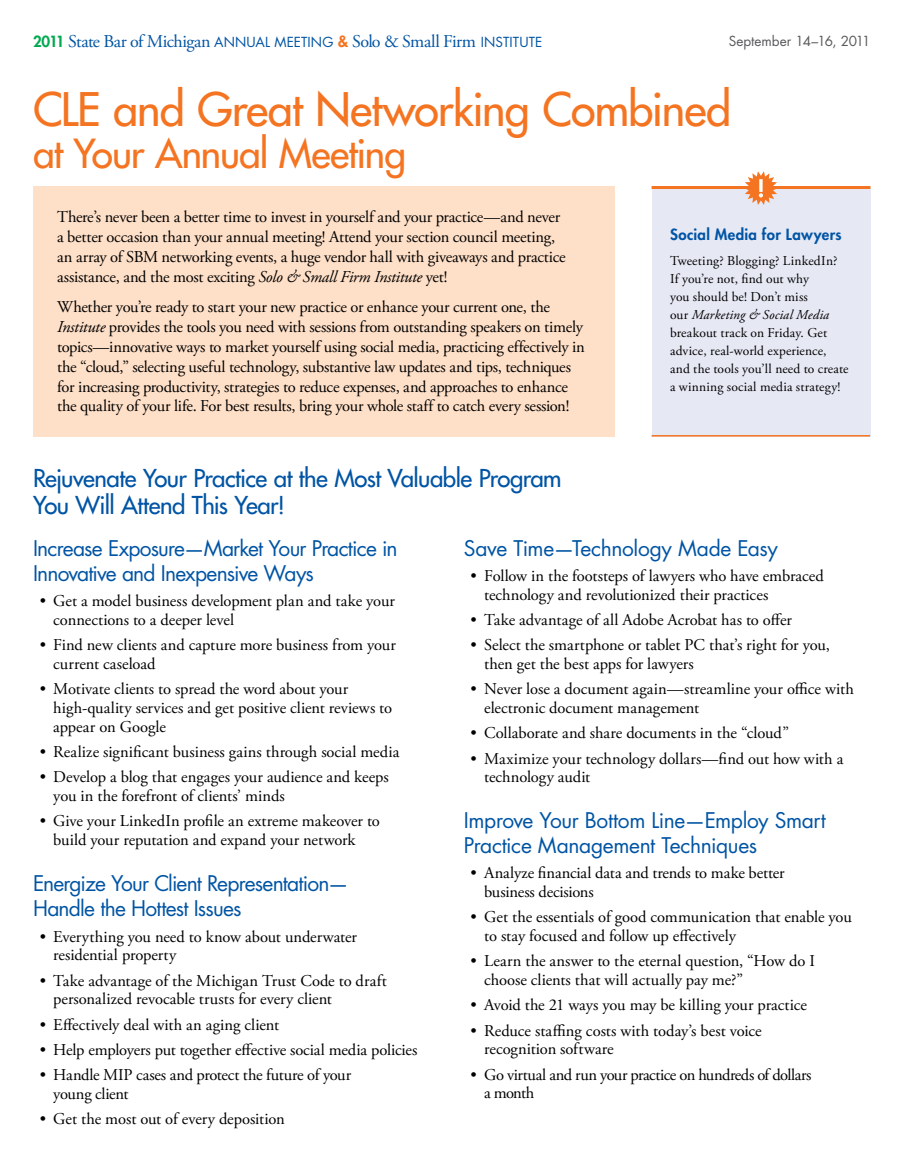
<style>
.page{position:relative;width:905px;height:1175px;background:#fff}
.page>*{position:absolute;margin:0;border:0;box-sizing:border-box;transform-origin:0 0}
.t1{font:500 45px "Futura Std";letter-spacing:-.02em;color:#f47421}
.t2{font:500 39px "Futura Std";letter-spacing:-.025em;color:#f47421}
.t3{font:500 24px/27.8px "Futura Std";letter-spacing:-.025em;color:#0054a4}
.t4{font:21px/25.2px "Futura Std";letter-spacing:-.035em;color:#0054a4}
.t5{font:21px "Futura Std";letter-spacing:-.015em;color:#0054a4}
.t6{font:18px "Adobe Garamond Pro";letter-spacing:-.025em;color:#0054a4}
.t7{font:16.5px/18.8px "Adobe Garamond Pro";letter-spacing:-.01em;color:#000}
.t8{font:16.5px/18.8px "Adobe Garamond Pro";letter-spacing:-.03em;color:#000}
.t9{font:800 15px "Futura Std";letter-spacing:.025em;color:#0054a4}
.t10{font:13.5px/18px "Adobe Garamond Pro";letter-spacing:.01em;color:#000}
.t11{font:13.5px "Futura Std";color:#58595b}
.s1{font-family:"Futura Std";font-weight:800;font-size:15px;color:#00a94f}
.s2{font-family:"Futura Std";font-size:13.5px}
.s3{font-family:"Futura Std";font-weight:800;font-size:15px;color:#f47421}
.s4{font-style:italic}
</style>
<div class="page">
<div style="left:651px;top:187px;width:219px;height:249px;background:#e6e8f4"></div>
<hr style="left:651px;top:186px;width:219px;height:3px;background:#f47421">
<hr style="left:651px;top:435px;width:219px;height:1px;background:#f47421">
<svg style="left:745px;top:171px;width:32px;height:34px"></svg>
<div style="left:33px;top:186px;width:581px;height:250px;background:#fedfc7"></div>
<p class="t6" style="left:33px;top:31px;width:511px"><span class="s1">2011</span> State Bar of Michigan <span class="s2">ANNUAL MEETING</span> <span class="s3">&amp;</span> Solo &amp; Small Firm <span class="s2">INSTITUTE</span></p>
<p class="t11" style="left:728px;top:32px;width:143px">September 14–16, 2011</p>
<h1 class="t1" style="left:33px;top:82px;width:699px">CLE and Great Networking Combined</h1>
<h2 class="t2" style="left:33px;top:130px;width:374px">at Your Annual Meeting</h2>
<p class="t7" style="left:57px;top:208px;width:510px;line-height:19.8px">There’s never been a better time to invest in yourself and your practice—and never a better occasion than your annual meeting! Attend your section council meeting, an array of SBM networking events, a huge vendor hall with giveaways and practice assistance, and the most exciting <span class="s4">Solo &amp; Small Firm Institute</span> yet!</p>
<p class="t7" style="left:57px;top:298px;width:529px;line-height:19.8px">Whether you’re ready to start your new practice or enhance your current one, the <span class="s4">Institute</span> provides the tools you need with sessions from outstanding speakers on timely topics—innovative ways to market yourself using social media, practicing effectively in the “cloud,” selecting useful technology, substantive law updates and tips, techniques for increasing productivity, strategies to reduce expenses, and approaches to enhance the quality of your life. For best results, bring your whole staff to catch every session!</p>
<h3 class="t3" style="left:33px;top:464px;width:530px">Rejuvenate Your Practice at the Most Valuable Program<br>You Will Attend This Year!</h3>
<p class="t9" style="left:670px;top:225px;width:173px">Social Media for Lawyers</p>
<p class="t10" style="left:670px;top:252px;width:180px">Tweeting? Blogging? LinkedIn?<br>If you’re not, find out why<br>you should be! Don’t miss<br>our <span class="s4">Marketing &amp; Social Media </span>breakout track on Friday. Get advice, real-world experience, and the tools you’ll need to create a winning social media strategy!</p>
<p class="t4" style="left:33px;top:536px;width:366px">Increase Exposure—Market Your Practice in<br>Innovative and Inexpensive Ways</p>
<p class="t7" style="left:53px;top:592px;width:343px;text-indent:-13px">• Get a model business development plan and take your connections to a deeper level</p>
<p class="t7" style="left:53px;top:636px;width:344px;text-indent:-13px">• Find new clients and capture more business from your current caseload</p>
<p class="t7" style="left:53px;top:680px;width:340px;text-indent:-13px">• Motivate clients to spread the word about your high-quality services and get positive client reviews to appear on Google</p>
<p class="t7" style="left:40px;top:743px;width:361px">• Realize significant business gains through social media</p>
<p class="t7" style="left:53px;top:768px;width:337px;text-indent:-13px">• Develop a blog that engages your audience and keeps you in the forefront of clients’ minds</p>
<p class="t7" style="left:53px;top:812px;width:328px;text-indent:-13px">• Give your LinkedIn profile an extreme makeover to build your reputation and expand your network</p>
<p class="t4" style="left:33px;top:871px;width:317px">Energize Your Client Representation—<br>Handle the Hottest Issues</p>
<p class="t7" style="left:53px;top:927px;width:305px;text-indent:-13px">• Everything you need to know about underwater residential property</p>
<p class="t7" style="left:53px;top:971px;width:335px;text-indent:-13px">• Take advantage of the Michigan Trust Code to draft personalized revocable trusts for every client</p>
<p class="t7" style="left:40px;top:1015px;width:241px">• Effectively deal with an aging client</p>
<p class="t7" style="left:40px;top:1040px;width:379px">• Help employers put together effective social media policies</p>
<p class="t7" style="left:53px;top:1066px;width:299px;text-indent:-13px">• Handle MIP cases and protect the future of your young client</p>
<p class="t7" style="left:40px;top:1110px;width:246px">• Get the most out of every deposition</p>
<p class="t5" style="left:464px;top:535px;width:315px">Save Time—Technology Made Easy</p>
<p class="t7" style="left:484px;top:567px;width:341px;text-indent:-13px">• Follow in the footsteps of lawyers who have embraced technology and revolutionized their practices</p>
<p class="t7" style="left:470px;top:611px;width:323px">• Take advantage of all Adobe Acrobat has to offer</p>
<p class="t7" style="left:484px;top:636px;width:347px;text-indent:-13px">• Select the smartphone or tablet PC that’s right for you, then get the best apps for lawyers</p>
<p class="t7" style="left:484px;top:680px;width:371px;text-indent:-13px">• Never lose a document again—streamline your office with electronic document management</p>
<p class="t7" style="left:470px;top:724px;width:320px">• Collaborate and share documents in the “cloud”</p>
<p class="t7" style="left:484px;top:749px;width:361px;text-indent:-13px">• Maximize your technology dollars—find out how with a technology audit</p>
<p class="t4" style="left:464px;top:807px;width:363px">Improve Your Bottom Line—Employ Smart<br>Practice Management Techniques</p>
<p class="t7" style="left:484px;top:864px;width:302px;text-indent:-13px">• Analyze financial data and trends to make better business decisions</p>
<p class="t7" style="left:484px;top:908px;width:369px;text-indent:-13px">• Get the essentials of good communication that enable you to stay focused and follow up effectively</p>
<p class="t7" style="left:484px;top:952px;width:332px;text-indent:-13px">• Learn the answer to the eternal question, “How do I choose clients that will actually pay me?”</p>
<p class="t7" style="left:470px;top:996px;width:338px">• Avoid the 21 ways you may be killing your practice</p>
<p class="t7" style="left:484px;top:1021px;width:279px;text-indent:-13px">• Reduce staffing costs with today’s best voice recognition software</p>
<p class="t8" style="left:484px;top:1065px;width:329px;text-indent:-13px">• Go virtual and run your practice on hundreds of dollars a month</p>
</div>
